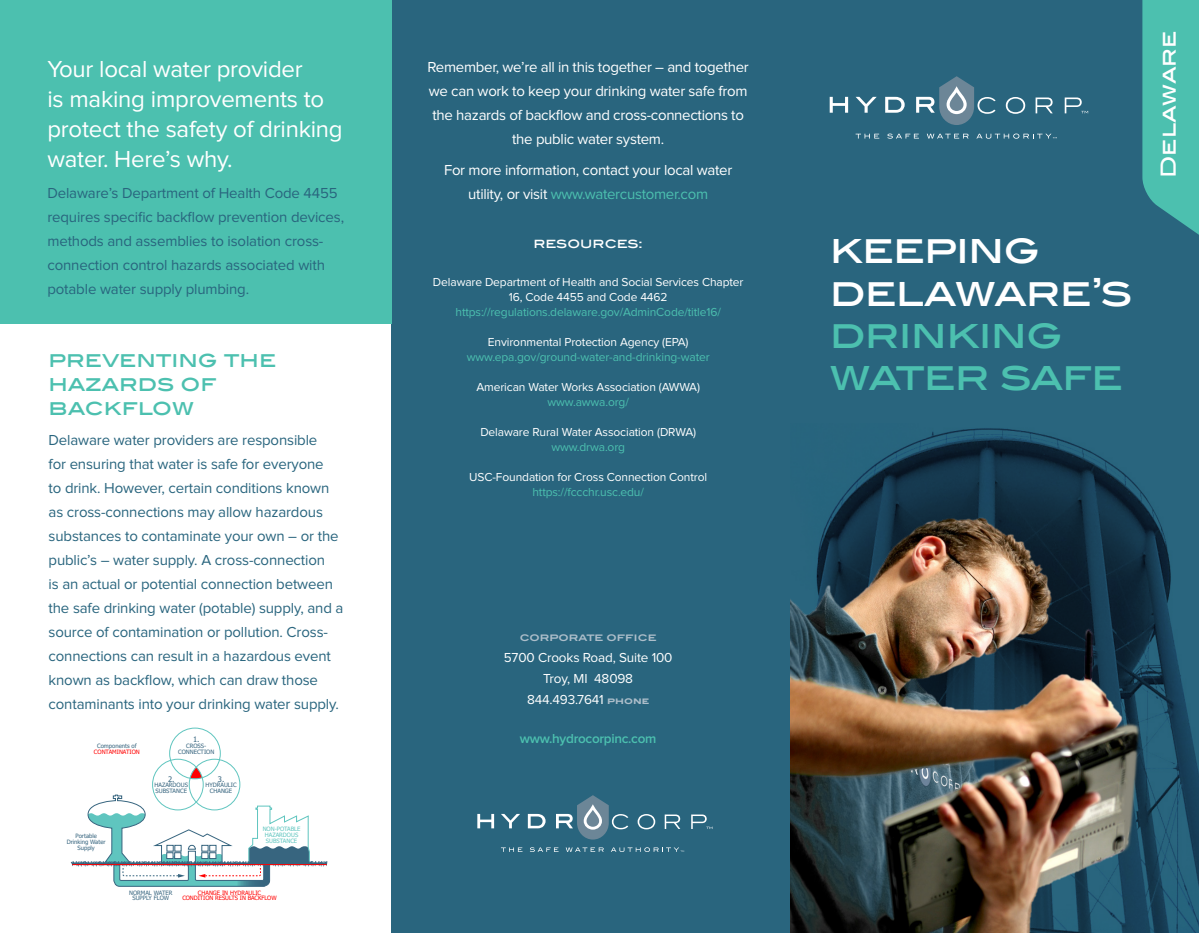
<style>
.page{position:relative;width:1199px;height:933px;background:#fff}
.page>*{position:absolute;margin:0;border:0;box-sizing:border-box;transform-origin:0 0}
.t1{font:500 39px "Blair ITC";letter-spacing:-.02em;color:#fff}
.t2{font:500 39px "Blair ITC";letter-spacing:-.02em;color:#4cc0af}
.t3{font:24px/30px "Proxima Nova";letter-spacing:-.01em;color:#fff}
.t4{font:500 21px/24px "Blair ITC";color:#4cc0af}
.t5{font:500 21px "Blair ITC";letter-spacing:-.005em;color:#fff}
.t6{font:15px/24px "Proxima Nova";letter-spacing:-.01em;color:#29657e}
.t7{font:15px/24px "Proxima Nova";letter-spacing:-.02em;color:#fff;text-align:center}
.t8{font:13.5px "Proxima Nova";letter-spacing:-.01em;color:#fff}
.t9{font:600 13.5px "Proxima Nova";letter-spacing:-.02em;color:#4cc0af}
.t10{font:500 13.5px "Blair ITC";color:#fff}
.t11{font:12px/15px "Proxima Nova";letter-spacing:-.01em;color:#fff;text-align:center}
.t12{font:12px "Proxima Nova";letter-spacing:-.01em;color:#4cc0af}
.t13{font:700 9px "Blair ITC";letter-spacing:.015em;color:#adbeca}
.t14{font:7.65px "Tahoma";color:#37657f}
.t15{font:5.85px/5.8px "Tahoma";color:#37657f;text-align:center}
.t16{font:5.85px/6.8px "Tahoma";color:#f00;text-align:center}
.t17{font:5.85px/5.8px "Tahoma";color:#5fc5bf;text-align:center}
.s1{color:#37657f}
.s2{color:#4cc0af}
.s3{font-family:"Blair ITC";font-weight:700;font-size:9px;color:#adbeca}
</style>
<div class="page">
<div style="left:777px;top:0;width:422px;height:932px;background:#29657e"></div>
<svg style="left:1142px;top:0;width:57px;height:235px;background:#48b5a9"></svg>
<svg style="left:830px;top:97px;width:18px;height:16px"></svg>
<svg style="left:856px;top:97px;width:21px;height:16px"></svg>
<svg style="left:885px;top:97px;width:20px;height:16px"></svg>
<svg style="left:916px;top:76px;width:79px;height:49px"></svg>
<svg style="left:1006px;top:97px;width:19px;height:17px"></svg>
<svg style="left:1035px;top:97px;width:18px;height:16px"></svg>
<svg style="left:1065px;top:97px;width:23px;height:16px"></svg>
<svg style="left:855px;top:134px;width:24px;height:4px"></svg>
<svg style="left:887px;top:133px;width:32px;height:6px"></svg>
<svg style="left:927px;top:134px;width:41px;height:4px"></svg>
<svg style="left:976px;top:133px;width:81px;height:6px"></svg>
<img style="left:844px;top:428px;width:355px;height:499px">
<img style="left:790px;top:495px;width:407px;height:437px">
<div style="left:392px;top:0;width:398px;height:932px;background:#29657e"></div>
<svg style="left:477px;top:813px;width:17px;height:15px"></svg>
<svg style="left:501px;top:813px;width:19px;height:15px"></svg>
<svg style="left:528px;top:813px;width:17px;height:15px"></svg>
<svg style="left:556px;top:795px;width:72px;height:44px"></svg>
<svg style="left:638px;top:814px;width:17px;height:15px"></svg>
<svg style="left:665px;top:814px;width:15px;height:14px"></svg>
<svg style="left:691px;top:814px;width:21px;height:14px"></svg>
<svg style="left:501px;top:847px;width:21px;height:4px"></svg>
<svg style="left:530px;top:847px;width:28px;height:4px"></svg>
<svg style="left:566px;top:847px;width:38px;height:4px"></svg>
<svg style="left:611px;top:847px;width:73px;height:4px"></svg>
<div style="left:0;top:0;width:392px;height:323px;background:#4cc0af"></div>
<svg style="left:190px;top:766px;width:12px;height:13px"></svg>
<div style="left:169px;top:727px;width:52px;height:51px;border:1px solid #5fc5bf;border-radius:50%"></div>
<div style="left:152px;top:758px;width:52px;height:51px;border:1px solid #5fc5bf;border-radius:50%"></div>
<div style="left:189px;top:758px;width:51px;height:51px;border:1px solid #5fc5bf;border-radius:50%"></div>
<svg style="left:71px;top:794px;width:256px;height:93px"></svg>
<p class="t3" style="left:47px;top:55px;width:297px">Your local water provider<br>is making improvements to protect the safety of drinking water. Here’s why.</p>
<p class="t6" style="left:47px;top:181px;width:298px">Delaware’s Department of Health Code 4455 requires specific backflow prevention devices, methods and assemblies to isolation cross&shy;connection control hazards associated with potable water supply plumbing.</p>
<p class="t4" style="left:49px;top:347px;width:229px">PREVENTING THE<br>HAZARDS OF<br>BACKFLOW</p>
<p class="t6" style="left:49px;top:428px;width:296px">Delaware water providers are responsible<br>for ensuring that water is safe for everyone<br>to drink. However, certain conditions known as cross-connections may allow hazardous substances to contaminate your own – or the public’s – water supply. A cross-connection<br>is an actual or potential connection between the safe drinking water (potable) supply, and a source of contamination or pollution. Cross&shy;connections can result in a hazardous event known as backflow, which can draw those contaminants into your drinking water supply.</p>
<p class="t16" style="left:94px;top:742px;width:47px"><span class="s1">Components of<br></span>CONTAMINATION</p>
<p class="t14" style="left:193px;top:733px;width:8px">1.</p>
<p class="t15" style="left:178px;top:742px;width:38px">CROSS-<br>CONNECTION</p>
<p class="t15" style="left:67px;top:832px;width:40px">Portable<br>Drinking Water<br>Supply</p>
<p class="t14" style="left:168px;top:773px;width:8px">2.</p>
<p class="t15" style="left:155px;top:782px;width:35px;text-align:left">HAZARDOUS<br>SUBSTANCE</p>
<p class="t14" style="left:218px;top:773px;width:8px">3.</p>
<p class="t15" style="left:206px;top:782px;width:33px">HYDRAULIC<br>CHANGE</p>
<p class="t17" style="left:263px;top:826px;width:39px">NON-POTABLE<br>HAZARDOUS<br>SUBSTANCE</p>
<p class="t15" style="left:129px;top:889px;width:45px">NORMAL WATER<br>SUPPLY FLOW</p>
<p class="t16" style="left:182px;top:889px;width:96px;line-height:5.8px">CHANGE IN HYDRAULIC<br>CONDITION RESULTS IN BACKFLOW</p>
<p class="t7" style="left:428px;top:55px;width:323px">Remember, we’re all in this together – and together we can work to keep your drinking water safe from the hazards of backflow and cross-connections to the public water system.</p>
<p class="t7" style="left:444px;top:158px;width:290px">For more information, contact your local water utility, or visit <span class="s2">www.watercustomer.com</span></p>
<p class="t10" style="left:533px;top:235px;width:111px">RESOURCES:</p>
<p class="t11" style="left:433px;top:275px;width:312px">Delaware Department of Health and Social Services Chapter<br>16, Code 4455 and Code 4462</p>
<p class="t12" style="left:455px;top:306px;width:267px">https://regulations.delaware.gov/AdminCode/title16/</p>
<p class="t11" style="left:488px;top:335px;width:202px">Environmental Protection Agency (EPA)</p>
<p class="t12" style="left:467px;top:351px;width:244px">www.epa.gov/ground-water-and-drinking-water</p>
<p class="t11" style="left:476px;top:380px;width:225px">American Water Works Association (AWWA)</p>
<p class="t12" style="left:547px;top:396px;width:83px">www.awwa.org/</p>
<p class="t11" style="left:480px;top:425px;width:217px">Delaware Rural Water Association (DRWA)</p>
<p class="t12" style="left:551px;top:441px;width:75px">www.drwa.org</p>
<p class="t11" style="left:469px;top:470px;width:239px">USC-Foundation for Cross Connection Control</p>
<p class="t12" style="left:532px;top:486px;width:113px">https://fccchr.usc.edu/</p>
<p class="t13" style="left:520px;top:632px;width:138px">CORPORATE OFFICE</p>
<p class="t8" style="left:504px;top:651px;width:170px">5700 Crooks Road, Suite 100</p>
<p class="t8" style="left:543px;top:672px;width:91px">Troy, MI 48098</p>
<p class="t8" style="left:527px;top:693px;width:124px">844.493.7641 <span class="s3">phone</span></p>
<p class="t9" style="left:520px;top:732px;width:138px">www.hydrocorpinc.com</p>
<p class="t1" style="left:830px;top:226px;width:212px">KEEPING</p>
<p class="t1" style="left:830px;top:268px;width:304px">DELAWARE’S</p>
<p class="t2" style="left:830px;top:310px;width:235px">DRINKING</p>
<p class="t2" style="left:830px;top:352px;width:295px">WATER SAFE</p>
<p class="t5" style="left:1155px;top:178px;width:148px;rotate:-90deg">DELAWARE</p>
</div>
